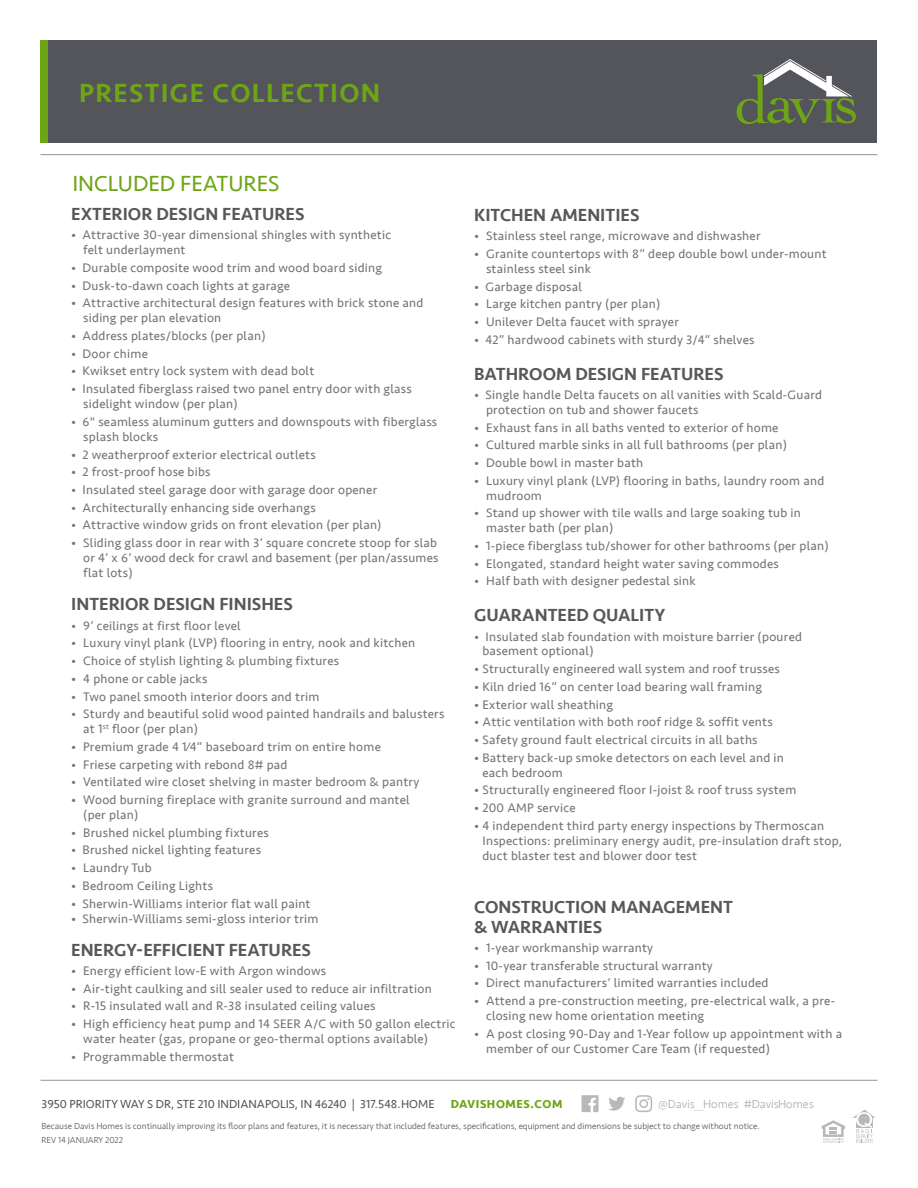
<style>
.page{position:relative;width:918px;height:1188px;background:#fff}
.page>*{position:absolute;margin:0;border:0;box-sizing:border-box;transform-origin:0 0}
.t1{font:500 27px "Seravek";letter-spacing:.05em;color:#6ea516}
.t2{font:22.5px "Seravek";color:#6ea516}
.Subheads{font:500 18px/19.5px "Seravek";color:#57585a}
.Bullets{font:12.75px/15px "Seravek";letter-spacing:.02em;color:#747478}
.Subheads-2{font:12.75px "Seravek";letter-spacing:.02em;color:#747478}
.t3{font:12px "Seravek";color:#54555a}
.t4{font:300 12px "Seravek";color:#aeadaf}
.t5{font:700 12px "Seravek";letter-spacing:.05em;color:#6ea516}
.t6{font:300 9px/13.5px "Seravek";color:#54555a}
</style>
<div class="page">
<svg style="left:582px;top:1095px;width:17px;height:17px"></svg>
<svg style="left:609px;top:1097px;width:16px;height:14px"></svg>
<svg style="left:635px;top:1095px;width:17px;height:17px"></svg>
<hr style="left:40px;top:1080px;width:838px;height:1px;background:#959599">
<div style="left:40px;top:40px;width:838px;height:103px;background:#54555a"></div>
<svg style="left:737px;top:59px;width:119px;height:65px"></svg>
<hr style="left:40px;top:154px;width:838px;height:1px;background:#959599">
<div style="left:40px;top:40px;width:8px;height:103px;background:#6ea516"></div>
<svg style="left:822px;top:1120px;width:23px;height:23px"></svg>
<svg style="left:853px;top:1110px;width:22px;height:33px"></svg>
<p class="t1" style="left:79px;top:76px;width:303px">PRESTIGE COLLECTION</p>
<p class="t2" style="left:72px;top:166px;width:209px">INCLUDED FEATURES</p>
<p class="Subheads" style="left:71px;top:204px;width:235px">EXTERIOR DESIGN FEATURES</p>
<p class="Bullets" style="left:83px;top:227px;width:309px;text-indent:-12px">• Attractive 30-year dimensional shingles with synthetic felt underlayment</p>
<p class="Bullets" style="left:71px;top:260px;width:312px">• Durable composite wood trim and wood board siding</p>
<p class="Bullets" style="left:71px;top:278px;width:220px">• Dusk-to-dawn coach lights at garage</p>
<p class="Bullets" style="left:83px;top:296px;width:342px;text-indent:-12px">• Attractive architectural design features with brick stone and siding per plan elevation</p>
<p class="Bullets" style="left:71px;top:328px;width:196px">• Address plates/blocks (per plan)</p>
<p class="Bullets" style="left:71px;top:346px;width:78px">• Door chime</p>
<p class="Bullets" style="left:71px;top:364px;width:245px">• Kwikset entry lock system with dead bolt</p>
<p class="Bullets" style="left:83px;top:381px;width:330px;text-indent:-12px">• Insulated fiberglass raised two panel entry door with glass sidelight window (per plan)</p>
<p class="Bullets" style="left:83px;top:414px;width:356px;text-indent:-12px">• 6" seamless aluminum gutters and downspouts with fiberglass splash blocks</p>
<p class="Bullets" style="left:71px;top:447px;width:246px">• 2 weatherproof exterior electrical outlets</p>
<p class="Bullets" style="left:71px;top:464px;width:141px">• 2 frost-proof hose bibs</p>
<p class="Bullets" style="left:71px;top:482px;width:308px">• Insulated steel garage door with garage door opener</p>
<p class="Bullets" style="left:71px;top:500px;width:246px">• Architecturally enhancing side overhangs</p>
<p class="Bullets" style="left:71px;top:518px;width:312px">• Attractive window grids on front elevation (per plan)</p>
<p class="Bullets" style="left:83px;top:535px;width:357px;text-indent:-12px">• Sliding glass door in rear with 3’ square concrete stoop for slab or 4’ x 6’ wood deck for crawl and basement (per plan/assumes flat lots)</p>
<p class="Subheads" style="left:71px;top:594px;width:223px">INTERIOR DESIGN FINISHES</p>
<p class="Bullets" style="left:71px;top:618px;width:171px">• 9’ ceilings at first floor level</p>
<p class="Bullets" style="left:71px;top:636px;width:346px">• Luxury vinyl plank (LVP) flooring in entry, nook and kitchen</p>
<p class="Bullets" style="left:71px;top:653px;width:269px">• Choice of stylish lighting &amp; plumbing fixtures</p>
<p class="Bullets" style="left:71px;top:671px;width:138px">• 4 phone or cable jacks</p>
<p class="Bullets" style="left:71px;top:689px;width:250px">• Two panel smooth interior doors and trim</p>
<p class="Bullets" style="left:83px;top:706px;width:363px;text-indent:-12px">• Sturdy and beautiful solid wood painted handrails and balusters at 1<sup>st</sup> floor (per plan)</p>
<p class="Bullets" style="left:71px;top:739px;width:311px">• Premium grade 4 1⁄4” baseboard trim on entire home</p>
<p class="Bullets" style="left:71px;top:757px;width:218px">• Friese carpeting with rebond 8# pad</p>
<p class="Bullets" style="left:71px;top:775px;width:350px">• Ventilated wire closet shelving in master bedroom &amp; pantry</p>
<p class="Bullets" style="left:83px;top:792px;width:328px;text-indent:-12px">• Wood burning fireplace with granite surround and mantel (per plan)</p>
<p class="Bullets" style="left:71px;top:825px;width:199px">• Brushed nickel plumbing fixtures</p>
<p class="Bullets" style="left:71px;top:843px;width:191px">• Brushed nickel lighting features</p>
<p class="Bullets" style="left:71px;top:860px;width:82px">• Laundry Tub</p>
<p class="Bullets" style="left:71px;top:878px;width:143px">• Bedroom Ceiling Lights</p>
<p class="Bullets" style="left:71px;top:896px;width:241px">• Sherwin-Williams interior flat wall paint</p>
<p class="Bullets" style="left:71px;top:911px;width:249px">• Sherwin-Williams semi-gloss interior trim</p>
<p class="Subheads" style="left:71px;top:940px;width:241px">ENERGY-EFFICIENT FEATURES</p>
<p class="Bullets" style="left:71px;top:963px;width:257px">• Energy efficient low-E with Argon windows</p>
<p class="Bullets" style="left:71px;top:981px;width:362px">• Air-tight caulking and sill sealer used to reduce air infiltration</p>
<p class="Bullets" style="left:71px;top:999px;width:306px">• R-15 insulated wall and R-38 insulated ceiling values</p>
<p class="Bullets" style="left:83px;top:1016px;width:374px;text-indent:-12px">• High efficiency heat pump and 14 SEER A/C with 50 gallon electric water heater (gas, propane or geo-thermal options available)</p>
<p class="Bullets" style="left:71px;top:1049px;width:164px">• Programmable thermostat</p>
<p class="Subheads" style="left:474px;top:205px;width:167px">KITCHEN AMENITIES</p>
<p class="Bullets" style="left:474px;top:229px;width:288px">• Stainless steel range, microwave and dishwasher</p>
<p class="Bullets" style="left:486px;top:246px;width:342px;text-indent:-12px">• Granite countertops with 8” deep double bowl under-mount stainless steel sink</p>
<p class="Bullets" style="left:474px;top:279px;width:109px">• Garbage disposal</p>
<p class="Bullets" style="left:474px;top:297px;width:188px">• Large kitchen pantry (per plan)</p>
<p class="Bullets" style="left:474px;top:314px;width:206px">• Unilever Delta faucet with sprayer</p>
<p class="Subheads-2" style="left:474px;top:330px;width:282px">• 42” hardwood cabinets with sturdy 3/4” shelves</p>
<p class="Subheads" style="left:474px;top:364px;width:251px">BATHROOM DESIGN FEATURES</p>
<p class="Bullets" style="left:486px;top:387px;width:338px;text-indent:-12px">• Single handle Delta faucets on all vanities with Scald-Guard protection on tub and shower faucets</p>
<p class="Bullets" style="left:474px;top:420px;width:306px">• Exhaust fans in all baths vented to exterior of home</p>
<p class="Bullets" style="left:474px;top:438px;width:314px">• Cultured marble sinks in all full bathrooms (per plan)</p>
<p class="Bullets" style="left:474px;top:455px;width:171px">• Double bowl in master bath</p>
<p class="Bullets" style="left:486px;top:473px;width:340px;text-indent:-12px">• Luxury vinyl plank (LVP) flooring in baths, laundry room and mudroom</p>
<p class="Bullets" style="left:486px;top:506px;width:316px;text-indent:-12px">• Stand up shower with tile walls and large soaking tub in master bath (per plan)</p>
<p class="Bullets" style="left:474px;top:538px;width:356px">• 1-piece fiberglass tub/shower for other bathrooms (per plan)</p>
<p class="Bullets" style="left:474px;top:556px;width:306px">• Elongated, standard height water saving commodes</p>
<p class="Bullets" style="left:474px;top:574px;width:223px">• Half bath with designer pedestal sink</p>
<p class="Subheads" style="left:474px;top:606px;width:193px">GUARANTEED QUALITY</p>
<p class="Bullets" style="left:482px;top:629px;width:321px;text-indent:-8px">• Insulated slab foundation with moisture barrier (poured basement optional)</p>
<p class="Bullets" style="left:474px;top:661px;width:307px">• Structurally engineered wall system and roof trusses</p>
<p class="Bullets" style="left:474px;top:679px;width:289px">• Kiln dried 16” on center load bearing wall framing</p>
<p class="Bullets" style="left:474px;top:697px;width:141px">• Exterior wall sheathing</p>
<p class="Bullets" style="left:474px;top:715px;width:300px">• Attic ventilation with both roof ridge &amp; soffit vents</p>
<p class="Bullets" style="left:474px;top:732px;width:285px">• Safety ground fault electrical circuits in all baths</p>
<p class="Bullets" style="left:482px;top:750px;width:303px;text-indent:-8px">• Battery back-up smoke detectors on each level and in each bedroom</p>
<p class="Bullets" style="left:474px;top:783px;width:324px">• Structurally engineered floor I-joist &amp; roof truss system</p>
<p class="Bullets" style="left:474px;top:800px;width:103px">• 200 AMP service</p>
<p class="Bullets" style="left:482px;top:818px;width:361px;text-indent:-8px">• 4 independent third party energy inspections by Thermoscan<br>Inspections: preliminary energy audit, pre-insulation draft stop, duct blaster test and blower door test</p>
<p class="Subheads" style="left:474px;top:898px;width:260px">CONSTRUCTION MANAGEMENT &amp; WARRANTIES</p>
<p class="Bullets" style="left:474px;top:940px;width:181px">• 1-year workmanship warranty</p>
<p class="Bullets" style="left:474px;top:958px;width:240px">• 10-year transferable structural warranty</p>
<p class="Bullets" style="left:474px;top:976px;width:296px">• Direct manufacturers’ limited warranties included</p>
<p class="Bullets" style="left:486px;top:993px;width:351px;text-indent:-12px">• Attend a pre-construction meeting, pre-electrical walk, a pre&shy;closing new home orientation meeting</p>
<p class="Bullets" style="left:486px;top:1026px;width:358px;text-indent:-12px">• A post closing 90-Day and 1-Year follow up appointment with a member of our Customer Care Team (if requested)</p>
<p class="t3" style="left:42px;top:1095px;width:394px">3950 PRIORITY WAY S DR, STE 210 INDIANAPOLIS, IN 46240 | 317.548.HOME</p>
<p class="t5" style="left:451px;top:1094px;width:113px">DAVISHOMES.COM</p>
<p class="t4" style="left:658px;top:1097px;width:157px">@Davis__Homes #DavisHomes</p>
<p class="t6" style="left:42px;top:1120px;width:720px">Because Davis Homes is continually improving its floor plans and features, it is necessary that included features, specifications, equipment and dimensions be subject to change without notice.<br>REV 14 JANUARY 2022</p>
</div>
